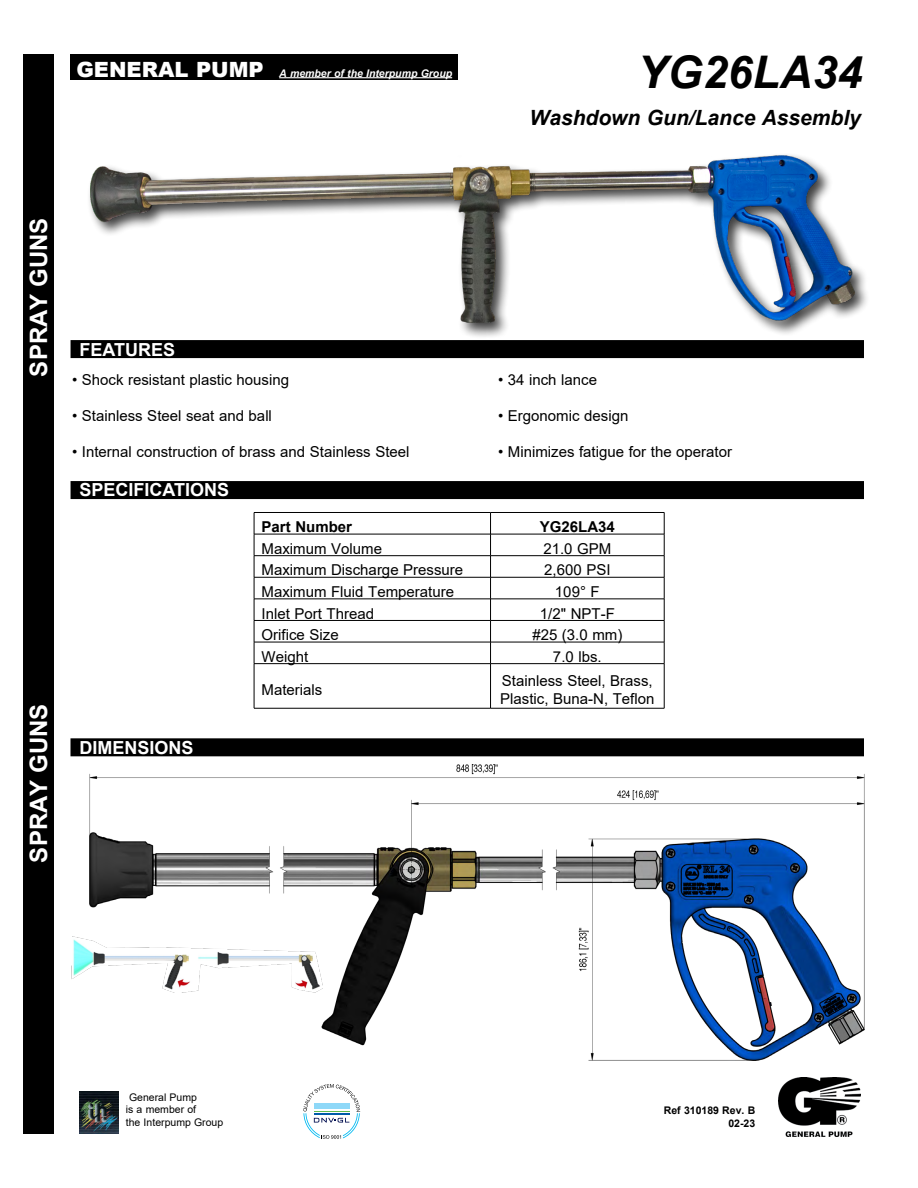
<style>
.page{position:relative;width:918px;height:1188px;background:#fff}
.page>*{position:absolute;margin:0;border:0;box-sizing:border-box;transform-origin:0 0}
.t1{font:italic 700 45px "Arial";color:#000}
.t2{font:700 24px "Arial";color:#fff}
.t3{font:italic 700 21px "Arial";color:#000}
.t4{font:700 18px "Arial";color:#fff}
.t5{font:15px/18px "Arial";color:#000}
.t6{font:700 15px "Arial";color:#000}
.t7{font:10.5px/12.6px "Arial";color:#000}
.t8{font:italic 700 10.5px "Arial";color:#fff}
.t9{font:700 10.5px/12.6px "Arial";color:#000;text-align:right}
.s1{font-weight:900;font-style:normal;font-size:21px}
</style>
<div class="page">
<div style="left:24px;top:54px;width:30px;height:1080px;background:#000"></div>
<div style="left:71px;top:54px;width:387px;height:26px;background:#000"></div>
<hr style="left:279px;top:77px;width:173px;height:1px;background:#fff">
<div style="left:71px;top:340px;width:793px;height:18px;background:#000"></div>
<svg style="left:255px;top:513px;width:409px;height:195px"></svg>
<hr style="left:254px;top:512px;width:237px;height:1px;background:#000">
<hr style="left:491px;top:512px;width:173px;height:1px;background:#000">
<hr style="left:254px;top:534px;width:237px;height:1px;background:#000">
<hr style="left:491px;top:534px;width:173px;height:1px;background:#000">
<hr style="left:254px;top:555px;width:237px;height:1px;background:#000">
<hr style="left:491px;top:555px;width:173px;height:1px;background:#000">
<hr style="left:254px;top:577px;width:237px;height:1px;background:#000">
<hr style="left:491px;top:577px;width:173px;height:1px;background:#000">
<hr style="left:254px;top:599px;width:237px;height:1px;background:#000">
<hr style="left:491px;top:599px;width:173px;height:1px;background:#000">
<hr style="left:254px;top:620px;width:237px;height:1px;background:#000">
<hr style="left:491px;top:620px;width:173px;height:1px;background:#000">
<hr style="left:254px;top:642px;width:237px;height:1px;background:#000">
<svg style="left:254px;top:513px;width:1px;height:150px"></svg>
<hr style="left:491px;top:642px;width:173px;height:1px;background:#000">
<svg style="left:490px;top:513px;width:1px;height:150px"></svg>
<svg style="left:664px;top:513px;width:1px;height:151px"></svg>
<hr style="left:254px;top:663px;width:237px;height:1px;background:#000">
<hr style="left:254px;top:664px;width:1px;height:44px;background:#000">
<hr style="left:491px;top:663px;width:173px;height:1px;background:#000">
<hr style="left:490px;top:664px;width:1px;height:44px;background:#000">
<hr style="left:664px;top:664px;width:1px;height:44px;background:#000">
<hr style="left:254px;top:708px;width:237px;height:1px;background:#000">
<hr style="left:491px;top:708px;width:173px;height:1px;background:#000">
<svg style="left:303px;top:1084px;width:57px;height:55px"></svg>
<img style="left:80px;top:1092px;width:39px;height:42px">
<div style="left:87px;top:152px;width:783px;height:187px;background:#000;opacity:.75"></div>
<img style="left:90px;top:155px;width:764px;height:168px">
<img style="left:779px;top:1078px;width:82px;height:58px">
<div style="left:71px;top:481px;width:793px;height:18px;background:#000"></div>
<div style="left:70px;top:738px;width:794px;height:18px;background:#000"></div>
<img style="left:90px;top:765px;width:775px;height:295px">
<img style="left:71px;top:937px;width:251px;height:55px">
<p class="t8" style="left:76px;top:66px;width:377px"><span class="s1">GENERAL PUMP</span> A member of the Interpump Group</p>
<h1 class="t1" style="left:637px;top:42px;width:227px">YG26LA34</h1>
<h3 class="t3" style="left:530px;top:104px;width:333px">Washdown Gun/Lance Assembly</h3>
<h2 class="t2" style="left:22px;top:377px;width:160px;rotate:-90deg">SPRAY GUNS</h2>
<h2 class="t2" style="left:22px;top:862px;width:160px;rotate:-90deg">SPRAY GUNS</h2>
<p class="t4" style="left:79px;top:337px;width:97px">FEATURES</p>
<p class="t5" style="left:72px;top:371px;width:219px">• Shock resistant plastic housing</p>
<p class="t5" style="left:72px;top:407px;width:201px">• Stainless Steel seat and ball</p>
<p class="t5" style="left:72px;top:443px;width:339px">• Internal construction of brass and Stainless Steel</p>
<p class="t4" style="left:79px;top:476px;width:151px">SPECIFICATIONS</p>
<p class="t5" style="left:498px;top:371px;width:101px">• 34 inch lance</p>
<p class="t5" style="left:498px;top:407px;width:132px">• Ergonomic design</p>
<p class="t5" style="left:498px;top:443px;width:236px">• Minimizes fatigue for the operator</p>
<p class="t4" style="left:79px;top:734px;width:116px">DIMENSIONS</p>
<p class="t6" style="left:262px;top:516px;width:92px">Part Number</p>
<p class="t6" style="left:540px;top:516px;width:77px">YG26LA34</p>
<p class="t5" style="left:262px;top:540px;width:122px">Maximum Volume</p>
<p class="t5" style="left:543px;top:540px;width:69px">21.0 GPM</p>
<p class="t5" style="left:262px;top:561px;width:203px">Maximum Discharge Pressure</p>
<p class="t5" style="left:544px;top:561px;width:68px">2,600 PSI</p>
<p class="t5" style="left:262px;top:583px;width:194px">Maximum Fluid Temperature</p>
<p class="t5" style="left:555px;top:583px;width:46px">109° F</p>
<p class="t5" style="left:262px;top:604px;width:114px">Inlet Port Thread</p>
<p class="t5" style="left:540px;top:604px;width:76px">1/2" NPT-F</p>
<p class="t5" style="left:262px;top:626px;width:79px">Orifice Size</p>
<p class="t5" style="left:532px;top:626px;width:92px">#25 (3.0 mm)</p>
<p class="t5" style="left:262px;top:648px;width:48px">Weight</p>
<p class="t5" style="left:553px;top:648px;width:50px">7.0 lbs.</p>
<p class="t5" style="left:262px;top:681px;width:62px">Materials</p>
<p class="t5" style="left:500px;top:672px;width:156px">Stainless Steel, Brass,<br>Plastic, Buna-N, Teflon</p>
<p class="t7" style="left:126px;top:1091px;width:99px;text-indent:3px">General Pump<br>is a member of<br>the Interpump Group</p>
<p class="t9" style="left:664px;top:1104px;width:93px">Ref 310189 Rev. B<br>02-23</p>
</div>
